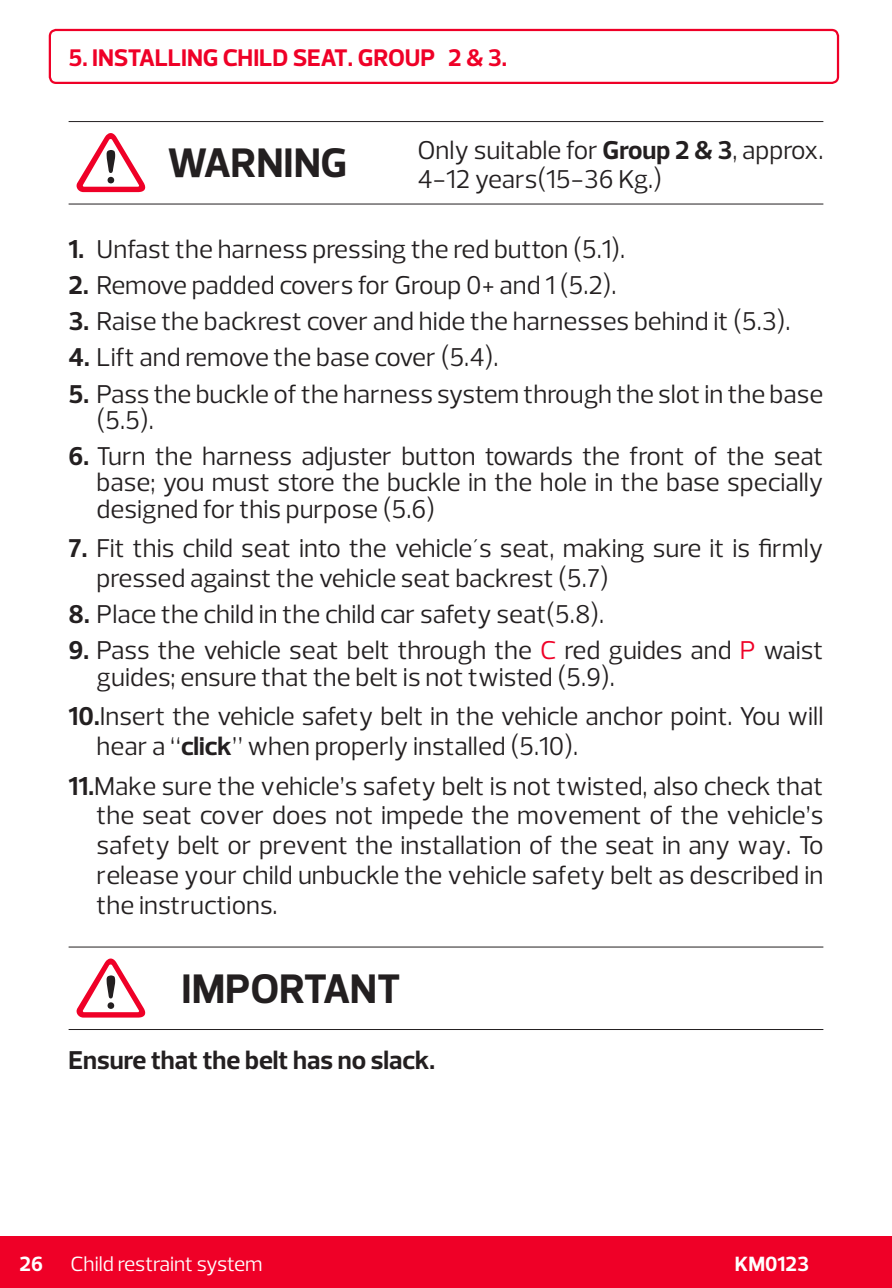
<style>
.page{position:relative;width:892px;height:1288px;background:#fff}
.page>*{position:absolute;margin:0;border:0;box-sizing:border-box;transform-origin:0 0}
.t1{font:700 42px "Prelo";letter-spacing:-.005em;color:#231f20}
.t2{font:26.25px/29.8px "Prelo";color:#231f20}
.t3{font:700 26.25px "Prelo";color:#231f20}
.t4{font:700 24.5px "Prelo";letter-spacing:-.005em;color:#ef0027}
.t5{font:21px "Prelo";color:#fff}
.t6{font:700 21px "Prelo";color:#fff}
.s1{font-weight:700}
.s2{color:#ef0027}
</style>
<div class="page">
<div style="left:0;top:1236px;width:891px;height:52px;background:#ef0027"></div>
<div style="left:49px;top:29px;width:789px;height:55px;border:2px solid #ef0027;border-radius:6px"></div>
<hr style="left:69px;top:203px;width:754px;height:2px;background:#231f20">
<hr style="left:69px;top:121px;width:754px;height:1px;background:#231f20">
<svg style="left:76px;top:133px;width:70px;height:59px"></svg>
<hr style="left:69px;top:1029px;width:754px;height:1px;background:#231f20">
<hr style="left:69px;top:946px;width:754px;height:2px;background:#231f20">
<svg style="left:76px;top:958px;width:70px;height:60px"></svg>
<p class="t4" style="left:69px;top:43px;width:440px">5. INSTALLING CHILD SEAT. GROUP 2 &amp; 3.</p>
<p class="t1" style="left:168px;top:138px;width:181px">WARNING</p>
<p class="t2" style="left:417px;top:135px;width:407px">Only suitable for <span class="s1">Group 2 &amp; 3</span>, approx.</p>
<p class="t2" style="left:417px;top:165px;width:246px">4-12 years(15-36 Kg.)</p>
<p class="t2" style="left:69px;top:234px;width:558px"><span class="s1">1.</span> Unfast the harness pressing the red button (5.1).</p>
<p class="t2" style="left:69px;top:271px;width:549px"><span class="s1">2.</span> Remove padded covers for Group 0+ and 1 (5.2).</p>
<p class="t2" style="left:69px;top:307px;width:723px"><span class="s1">3.</span> Raise the backrest cover and hide the harnesses behind it (5.3).</p>
<p class="t2" style="left:69px;top:343px;width:431px"><span class="s1">4.</span> Lift and remove the base cover (5.4).</p>
<p class="t2" style="left:97px;top:381px;width:727px;line-height:26.2px;text-indent:-28px"><span class="s1">5.</span> Pass the buckle of the harness system through the slot in the base (5.5).</p>
<p class="t2" style="left:97px;top:443px;width:728px;line-height:26.2px;text-align:justify;text-indent:-28px"><span class="s1">6.</span> Turn the harness adjuster button towards the front of the seat base; you must store the buckle in the hole in the base specially designed for this purpose (5.6)</p>
<p class="t2" style="left:97px;top:534px;width:728px;text-indent:-28px"><span class="s1">7.</span> Fit this child seat into the vehicle´s seat, making sure it is firmly pressed against the vehicle seat backrest (5.7)</p>
<p class="t2" style="left:69px;top:600px;width:537px"><span class="s1">8.</span> Place the child in the child car safety seat(5.8).</p>
<p class="t2" style="left:97px;top:637px;width:728px;line-height:26.2px;text-indent:-28px"><span class="s1">9.</span> Pass the vehicle seat belt through the <span class="s2">C</span> red guides and <span class="s2">P</span> waist guides; ensure that the belt is not twisted (5.9).</p>
<p class="t2" style="left:97px;top:702px;width:728px;text-indent:-28px"><span class="s1">10.</span>Insert the vehicle safety belt in the vehicle anchor point. You will hear a “<span class="s1">click</span>” when properly installed (5.10).</p>
<p class="t2" style="left:97px;top:771px;width:728px;text-align:justify;text-indent:-28px"><span class="s1">11.</span>Make sure the vehicle’s safety belt is not twisted, also check that the seat cover does not impede the movement of the vehicle’s safety belt or prevent the installation of the seat in any way. To release your child unbuckle the vehicle safety belt as described in the instructions.</p>
<p class="t1" style="left:181px;top:963px;width:220px">IMPORTANT</p>
<p class="t3" style="left:69px;top:1044px;width:368px">Ensure that the belt has no slack.</p>
<p class="t5" style="left:71px;top:1251px;width:193px">Child restraint system</p>
<p class="t6" style="left:20px;top:1251px;width:25px">26</p>
<p class="t6" style="left:734px;top:1251px;width:76px">KM0123</p>
</div>
